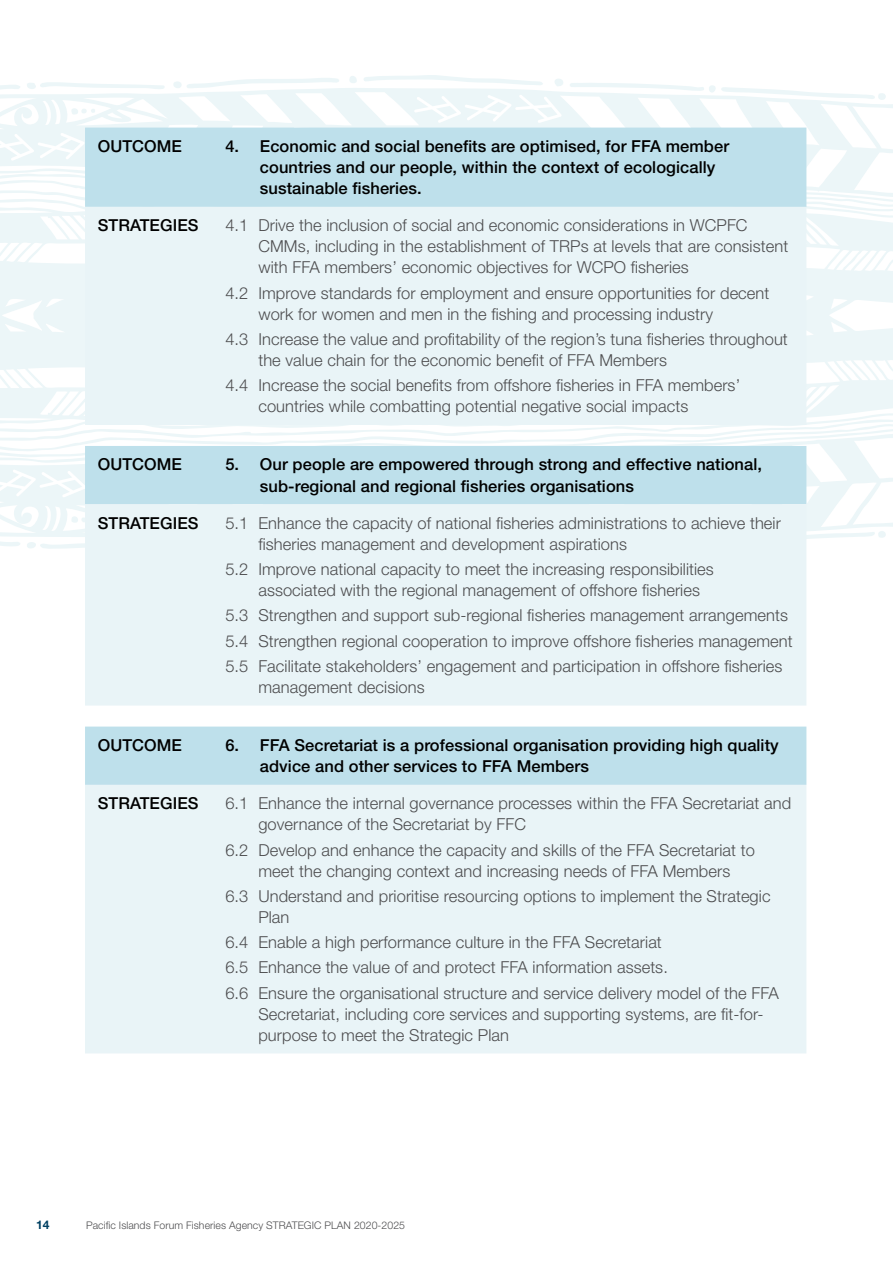
<style>
.page{position:relative;width:893px;height:1263px;background:#fff}
.page>*{position:absolute;margin:0;border:0;box-sizing:border-box;transform-origin:0 0}
.t1{font:300 16.5px/25.2px "Helvetica Neue LT Std";letter-spacing:.005em;color:#4d4d4f}
.t2{font:500 16.5px/21px "Helvetica Neue LT Std";letter-spacing:.005em;color:#000}
.t3{font:700 12px "Helvetica Neue LT Std";color:#004062}
.t4{font:300 10.5px "Helvetica Neue LT Std";letter-spacing:.005em;color:#4d4d4f}
</style>
<div class="page">
<svg style="left:0;top:75px;width:893px;height:474px;fill:#f2f8fa"></svg>
<div style="left:85px;top:128px;width:721px;height:79px;background:#bee0eb"></div>
<div style="left:85px;top:207px;width:721px;height:218px;background:#e9f4f7"></div>
<div style="left:85px;top:446px;width:721px;height:58px;background:#bee0eb"></div>
<div style="left:85px;top:504px;width:721px;height:201px;background:#e9f4f7"></div>
<div style="left:85px;top:726px;width:721px;height:59px;background:#bee0eb"></div>
<div style="left:85px;top:785px;width:721px;height:268px;background:#e9f4f7"></div>
<p class="t2" style="left:98px;top:136px;width:86px">Outcome</p>
<p class="t2" style="left:260px;top:136px;width:471px;text-indent:-35px">4. Economic and social benefits are optimised, for FFA member countries and our people, within the context of ecologically sustainable fisheries.</p>
<p class="t2" style="left:98px;top:215px;width:100px">Strategies</p>
<p class="t1" style="left:258px;top:215px;width:480px;line-height:21px;text-indent:-33px">4.1 Drive the inclusion of social and economic considerations in WCPFC<br>CMM</p>
<p class="t1" style="left:258px;top:236px;width:531px;line-height:21px;text-indent:39px">s, including in the establishment of TRPs at levels that are consistent with FFA</p>
<p class="t1" style="left:225px;top:255px;width:546px;text-indent:99px">members’ economic objectives for WCPO fisheries<br>4.2 I mprove standards for employment and ensure opportunities for decent</p>
<p class="t1" style="left:225px;top:301px;width:564px;text-indent:33px">work for women and men in the fishing and processing industry<br>4.3 I ncrease the value and profitability of the region’s tuna fisheries throughout</p>
<p class="t1" style="left:258px;top:347px;width:319px">the value chain for the economic benefit of FFA</p>
<p class="t1" style="left:225px;top:347px;width:443px;text-indent:374px">Members<br>4.4 I ncrease the social benefits from offshore fisheries in FFA</p>
<p class="t1" style="left:258px;top:374px;width:483px;line-height:21px;text-indent:409px">members’ countries while combatting potential negative social impacts</p>
<p class="t2" style="left:98px;top:454px;width:86px">Outcome</p>
<p class="t2" style="left:260px;top:454px;width:504px;text-indent:-35px">5. Our people are empowered through strong and effective national, sub-regional and regional fisheries organisations</p>
<p class="t2" style="left:98px;top:512px;width:100px">Strategies</p>
<p class="t1" style="left:258px;top:512px;width:524px;line-height:21px;text-indent:-33px">5.1 Enhance the capacity of national fisheries administrations to achieve their fisheries management and development aspirations</p>
<p class="t1" style="left:258px;top:558px;width:457px;line-height:21px;text-indent:-33px">5.2 I mprove national capacity to meet the increasing responsibilities associated with the regional management of offshore fisheries</p>
<p class="t1" style="left:225px;top:602px;width:569px">5.3 Strengthen and support sub-regional fisheries management arrangements<br>5.4 Strengthen regional cooperation to improve offshore fisheries management<br>5.5 Facilitate stakeholders’ engagement and participation in offshore fisheries</p>
<p class="t1" style="left:258px;top:674px;width:168px">management decisions</p>
<p class="t2" style="left:98px;top:734px;width:86px">Outcome</p>
<p class="t2" style="left:260px;top:734px;width:520px;text-indent:-35px">6. FFA Secretariat is a professional organisation providing high quality advice and other services to FFA Members</p>
<p class="t2" style="left:98px;top:793px;width:100px">Strategies</p>
<p class="t1" style="left:225px;top:791px;width:435px">6.1 Enhance the internal governance processes within the FFA</p>
<p class="t1" style="left:682px;top:791px;width:110px">Secretariat and</p>
<p class="t1" style="left:225px;top:812px;width:412px;text-indent:33px">governance of the Secretariat by FFC<br>6.2 Develop and enhance the capacity and skills of the FFA</p>
<p class="t1" style="left:659px;top:837px;width:97px">Secretariat to</p>
<p class="t1" style="left:225px;top:858px;width:547px;text-indent:437px">Members<br>6.3 U nderstand and prioritise resourcing options to implement the Strategic</p>
<p class="t1" style="left:225px;top:904px;width:338px;text-indent:33px">Plan<br>6.4 Enable a high performance culture in the FFA</p>
<p class="t1" style="left:258px;top:858px;width:382px">meet the changing context and increasing needs of FFA</p>
<p class="t1" style="left:585px;top:929px;width:78px">Secretariat</p>
<p class="t1" style="left:225px;top:955px;width:285px">6.5 Enhance the value of and protect FFA</p>
<p class="t1" style="left:225px;top:955px;width:536px;text-indent:307px">information assets.<br>6.6 Ensure the organisational structure and service delivery model of the FFA</p>
<p class="t1" style="left:258px;top:1003px;width:507px;line-height:21px">Secretariat, including core services and supporting systems, are fit-for&shy;purpose to meet the Strategic Plan</p>
<p class="t3" style="left:36px;top:1217px;width:15px">14</p>
<p class="t4" style="left:86px;top:1218px;width:320px">Pacific Islands Forum Fisheries Agency Strategic Plan 2020-2025</p>
</div>
